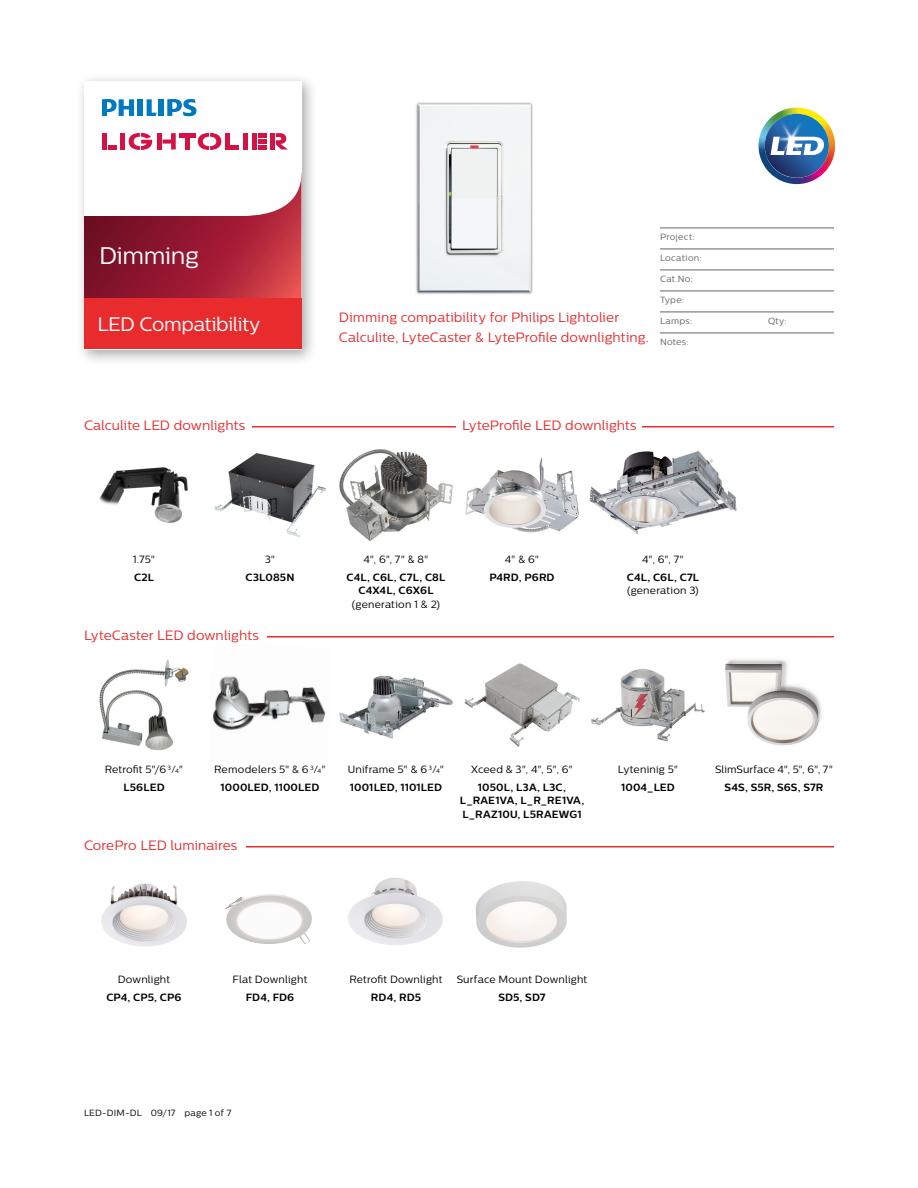
<style>
.page{position:relative;width:918px;height:1188px;background:#fff}
.page>*{position:absolute;margin:0;border:0;box-sizing:border-box;transform-origin:0 0}
.t1{font:24px "Centrale Sans";letter-spacing:-.015em;color:#fff}
.t2{font:19.5px "Centrale Sans";letter-spacing:-.015em;color:#fff}
.t3{font:13.5px/19.5px "Centrale Sans";letter-spacing:.005em;color:#e82c2e}
.t4{font:10.5px/18px "Centrale Sans";letter-spacing:.015em;color:#000;text-align:center}
.t5{font:700 10.5px/13.5px "Centrale Sans";letter-spacing:.01em;color:#000;text-align:center}
.t6{font:9px "Centrale Sans";letter-spacing:.035em;color:#636466}
.t7{font:9px "Centrale Sans";letter-spacing:.015em;color:#000}
.s1{font-size:6.15px}
.s2{font-weight:700}
.s3{font-weight:400}
.s4{font-weight:400;font-size:6.15px}
</style>
<div class="page">
<img style="left:589px;top:450px;width:148px;height:85px">
<hr style="left:660px;top:228px;width:174px;height:1px;background:#636466">
<hr style="left:660px;top:249px;width:174px;height:1px;background:#636466">
<hr style="left:660px;top:270px;width:174px;height:1px;background:#636466">
<hr style="left:660px;top:291px;width:174px;height:1px;background:#636466">
<hr style="left:660px;top:312px;width:174px;height:1px;background:#636466">
<hr style="left:660px;top:333px;width:174px;height:1px;background:#636466">
<svg style="left:756px;top:105px;width:82px;height:82px"></svg>
<img style="left:759px;top:108px;width:74px;height:76px">
<div style="left:76px;top:72px;width:243px;height:294px;background:#000;opacity:.35"></div>
<div style="left:84px;top:298px;width:218px;height:52px;background:#e82c2e"></div>
<svg style="left:84px;top:81px;width:218px;height:217px"></svg>
<img style="left:416px;top:102px;width:117px;height:192px">
<img style="left:99px;top:467px;width:89px;height:56px">
<img style="left:339px;top:449px;width:114px;height:93px">
<img style="left:99px;top:659px;width:90px;height:92px">
<img style="left:101px;top:883px;width:86px;height:64px">
<img style="left:214px;top:453px;width:112px;height:84px">
<img style="left:212px;top:676px;width:114px;height:54px">
<img style="left:464px;top:663px;width:116px;height:84px">
<img style="left:339px;top:675px;width:114px;height:64px">
<img style="left:725px;top:659px;width:97px;height:87px">
<hr style="left:252px;top:426px;width:204px;height:2px;background:#e82c2e">
<hr style="left:642px;top:426px;width:192px;height:2px;background:#e82c2e">
<hr style="left:267px;top:636px;width:567px;height:2px;background:#e82c2e">
<hr style="left:246px;top:846px;width:588px;height:2px;background:#e82c2e">
<img style="left:465px;top:457px;width:114px;height:76px">
<img style="left:591px;top:669px;width:114px;height:73px">
<img style="left:225px;top:894px;width:87px;height:50px">
<img style="left:348px;top:877px;width:95px;height:68px">
<img style="left:476px;top:881px;width:91px;height:67px">
<h1 class="t1" style="left:99px;top:242px;width:101px">Dimming</h1>
<h2 class="t2" style="left:98px;top:313px;width:165px">LED Compatibility</h2>
<p class="t3" style="left:339px;top:307px;width:311px">Dimming compatibility for Philips Lightolier<br>Calculite, LyteCaster &amp; LyteProfile downlighting.</p>
<p class="t6" style="left:660px;top:232px;width:36px">Project:</p>
<p class="t6" style="left:660px;top:253px;width:43px">Location:</p>
<p class="t6" style="left:660px;top:274px;width:34px">Cat.No:</p>
<p class="t6" style="left:660px;top:295px;width:26px">Type:</p>
<p class="t6" style="left:660px;top:316px;width:34px">Lamps:</p>
<p class="t6" style="left:768px;top:316px;width:20px">Qty:</p>
<p class="t6" style="left:660px;top:337px;width:30px">Notes:</p>
<p class="t3" style="left:84px;top:415px;width:163px">Calculite LED downlights</p>
<p class="t3" style="left:462px;top:415px;width:176px">LyteProfile LED downlights</p>
<p class="t4" style="left:133px;top:550px;width:24px">1.75"</p>
<p class="t5" style="left:134px;top:570px;width:21px">C2L</p>
<p class="t4" style="left:265px;top:550px;width:12px">3"</p>
<p class="t5" style="left:245px;top:570px;width:51px">C3L085N</p>
<p class="t3" style="left:84px;top:625px;width:176px">LyteCaster LED downlights</p>
<p class="t4" style="left:363px;top:550px;width:67px">4", 6", 7" &amp; 8"</p>
<p class="t5" style="left:347px;top:570px;width:100px">C4L, C6L, C7L, C8L<br>C4X4L, C6X6L</p>
<p class="t4" style="left:352px;top:595px;width:90px">(generation 1 &amp; 2)</p>
<p class="t4" style="left:505px;top:550px;width:36px">4" &amp; 6"</p>
<p class="t5" style="left:489px;top:570px;width:67px">P4RD, P6RD</p>
<p class="t4" style="left:642px;top:550px;width:43px">4", 6", 7"</p>
<p class="t5" style="left:627px;top:570px;width:74px">C4L, C6L, C7L</p>
<p class="t4" style="left:627px;top:582px;width:73px">(generation 3)</p>
<p class="t4" style="left:105px;top:760px;width:80px">Retrofit 5"/6 <sup>3</sup>⁄<span class="s1">4</span>"<br><span class="s2">L56LED</span></p>
<p class="t4" style="left:214px;top:760px;width:113px">Remodelers 5" &amp; 6 <sup>3</sup>⁄<span class="s1">4</span>"<br><span class="s2">1000LED, 1100LED</span></p>
<p class="t4" style="left:715px;top:760px;width:119px">SlimSurface 4", 5", 6", 7"</p>
<p class="t5" style="left:348px;top:760px;width:98px;line-height:18px;text-align:left"><span class="s3">Uniframe 5" &amp; 6</span> <sup>3</sup><span class="s3">⁄</span><span class="s4">4</span><span class="s3">"<br></span>1001LED, 1101LED</p>
<p class="t4" style="left:471px;top:760px;width:103px">Xceed &amp; 3", 4", 5", 6"</p>
<p class="t5" style="left:460px;top:780px;width:126px">1050L, L3A, L3C,<br>L_RAE1VA, L_R_RE1VA,<br>L_RAZ10U, L5RAEWG1</p>
<p class="t4" style="left:618px;top:760px;width:61px">Lyteninig 5"</p>
<p class="t5" style="left:621px;top:780px;width:55px">1004_LED</p>
<p class="t5" style="left:725px;top:780px;width:100px">S4S, S5R, S6S, S7R</p>
<p class="t3" style="left:84px;top:835px;width:155px">CorePro LED luminaires</p>
<p class="t4" style="left:118px;top:970px;width:54px">Downlight</p>
<p class="t5" style="left:106px;top:990px;width:77px">CP4, CP5, CP6</p>
<p class="t4" style="left:233px;top:970px;width:76px">Flat Downlight</p>
<p class="t5" style="left:246px;top:990px;width:50px">FD4, FD6</p>
<p class="t7" style="left:84px;top:1108px;width:149px">LED-DIM-DL 09/17 page 1 of 7</p>
<p class="t4" style="left:349px;top:970px;width:94px">Retrofit Downlight</p>
<p class="t5" style="left:371px;top:990px;width:52px">RD4, RD5</p>
<p class="t4" style="left:457px;top:970px;width:132px">Surface Mount Downlight</p>
<p class="t5" style="left:498px;top:990px;width:49px">SD5, SD7</p>
</div>
